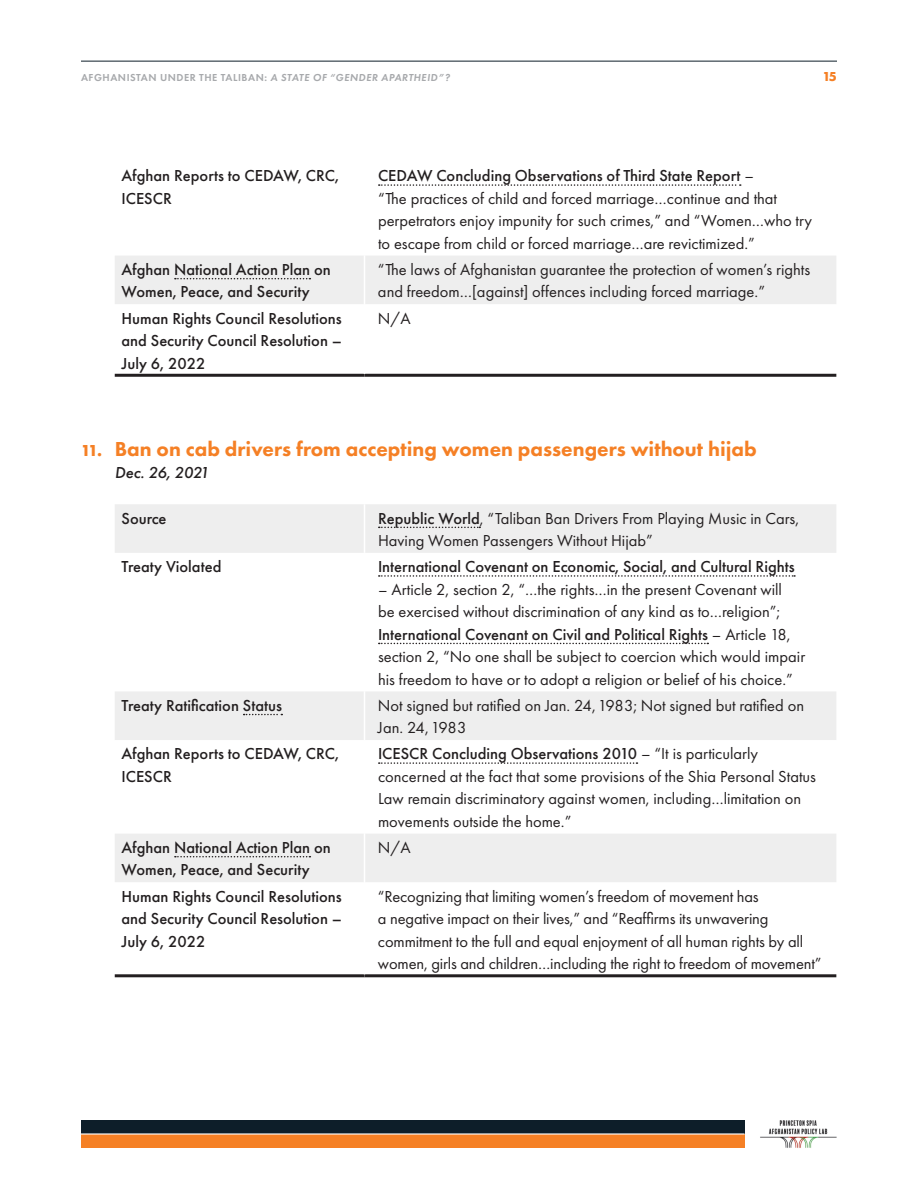
<style>
.page{position:relative;width:918px;height:1188px;background:#fff}
.page>*{position:absolute;margin:0;border:0;box-sizing:border-box;transform-origin:0 0}
.t1{font:800 21px "Futura PT";color:#f58025}
.t2{font:16.5px/22.5px "Futura PT";color:#231f20}
.t3{font:500 16.5px/22.5px "Futura PT";color:#231f20}
.t4{font:italic 500 16.5px "Futura PT";letter-spacing:-.01em;color:#231f20}
.t5{font:700 13.5px "Futura PT";color:#f58025}
.t6{font:600 10.5px "Futura PT";letter-spacing:.05em;color:#a7a9ac}
.s1{font-style:italic}
.s2{font-weight:500}
.s3{font-weight:700;font-size:16.5px}
</style>
<div class="page">
<hr style="left:81px;top:61px;width:756px;height:1px;background:#0d1e29">
<div style="left:81px;top:1134px;width:664px;height:14px;background:#f58025"></div>
<div style="left:81px;top:1120px;width:664px;height:14px;background:#0d1e29"></div>
<hr style="left:81px;top:1133px;width:664px;height:2px;background:#fff">
<img style="left:760px;top:1120px;width:77px;height:28px">
<hr style="left:115px;top:374px;width:249px;height:3px;background:#231f20">
<hr style="left:364px;top:374px;width:472px;height:3px;background:#231f20">
<svg style="left:379px;top:184px;width:362px;height:2px"></svg>
<div style="left:115px;top:256px;width:721px;height:48px;background:#eee"></div>
<svg style="left:115px;top:504px;width:721px;height:378px"></svg>
<hr style="left:115px;top:974px;width:249px;height:3px;background:#231f20">
<hr style="left:364px;top:974px;width:472px;height:3px;background:#231f20">
<hr style="left:364px;top:504px;width:1px;height:49px;background:#fff">
<hr style="left:364px;top:553px;width:1px;height:138px;background:#fff">
<hr style="left:364px;top:691px;width:1px;height:49px;background:#fff">
<hr style="left:364px;top:740px;width:1px;height:94px;background:#fff">
<hr style="left:364px;top:834px;width:1px;height:48px;background:#fff">
<svg style="left:379px;top:527px;width:101px;height:1px"></svg>
<svg style="left:379px;top:575px;width:416px;height:2px"></svg>
<svg style="left:379px;top:643px;width:329px;height:1px"></svg>
<svg style="left:244px;top:714px;width:38px;height:1px"></svg>
<svg style="left:379px;top:762px;width:258px;height:2px"></svg>
<svg style="left:175px;top:856px;width:135px;height:1px"></svg>
<p class="t6" style="left:81px;top:71px;width:370px">AFGHANISTAN UNDER THE TALIBAN: <span class="s1">A STATE OF “GENDER APARTHEID”?</span></p>
<p class="t5" style="left:822px;top:68px;width:16px">15</p>
<p class="t3" style="left:122px;top:165px;width:219px">Afghan Reports to CEDAW, CRC,<br>ICESCR</p>
<p class="t2" style="left:378px;top:165px;width:436px"><span class="s2">CEDAW Concluding Observations of Third State Report</span> –<br>“The practices of child and forced marriage…continue and that perpetrators enjoy impunity for such crimes,” and “Women…who try to escape from child or forced marriage…are revictimized.”</p>
<p class="t3" style="left:122px;top:258px;width:211px">Afghan National Action Plan on<br>Women, Peace, and Security</p>
<p class="t2" style="left:378px;top:258px;width:434px">“The laws of Afghanistan guarantee the protection of women’s rights and freedom…[against] offences including forced marriage.”</p>
<p class="t3" style="left:122px;top:307px;width:222px;text-align:justify">Human Rights Council Resolutions and Security Council Resolution – July 6, 2022</p>
<p class="t2" style="left:378px;top:307px;width:34px">N/A</p>
<p class="t1" style="left:81px;top:435px;width:677px"><span class="s3">11.</span> Ban on cab drivers from accepting women passengers without hijab</p>
<p class="t4" style="left:115px;top:462px;width:96px">Dec. 26, 2021</p>
<p class="t3" style="left:122px;top:507px;width:47px">Source</p>
<p class="t2" style="left:378px;top:507px;width:423px"><span class="s2">Republic World</span>, “Taliban Ban Drivers From Playing Music in Cars,<br>Having Women Passengers Without Hijab”</p>
<p class="t3" style="left:122px;top:555px;width:101px">Treaty Violated</p>
<p class="t3" style="left:378px;top:555px;width:418px">International Covenant on Economic, Social, and Cultural Rights</p>
<p class="t2" style="left:378px;top:578px;width:429px">– Article 2, section 2, “…the rights…in the present Covenant will<br>be exercised without discrimination of any kind as to…religion”; <span class="s2">International Covenant on Civil and Political Rights</span> – Article 18, section 2, “No one shall be subject to coercion which would impair his freedom to have or to adopt a religion or belief of his choice.”</p>
<p class="t3" style="left:122px;top:694px;width:162px">Treaty Ratification Status</p>
<p class="t2" style="left:378px;top:694px;width:428px">Not signed but ratified on Jan. 24, 1983; Not signed but ratified on<br>Jan. 24, 1983</p>
<p class="t3" style="left:122px;top:743px;width:219px">Afghan Reports to CEDAW, CRC,<br>ICESCR</p>
<p class="t2" style="left:378px;top:743px;width:440px"><span class="s2">ICESCR Concluding Observations 2010</span> – “It is particularly concerned at the fact that some provisions of the Shia Personal Status Law remain discriminatory against women, including…limitation on movements outside the home.”</p>
<p class="t3" style="left:122px;top:836px;width:211px">Afghan National Action Plan on<br>Women, Peace, and Security</p>
<p class="t2" style="left:378px;top:836px;width:34px">N/A</p>
<p class="t3" style="left:122px;top:885px;width:222px;text-align:justify">Human Rights Council Resolutions and Security Council Resolution – July 6, 2022</p>
<p class="t2" style="left:378px;top:885px;width:445px">“Recognizing that limiting women’s freedom of movement has<br>a negative impact on their lives,” and “Reaffirms its unwavering commitment to the full and equal enjoyment of all human rights by all women, girls and children…including the right to freedom of movement”</p>
</div>
